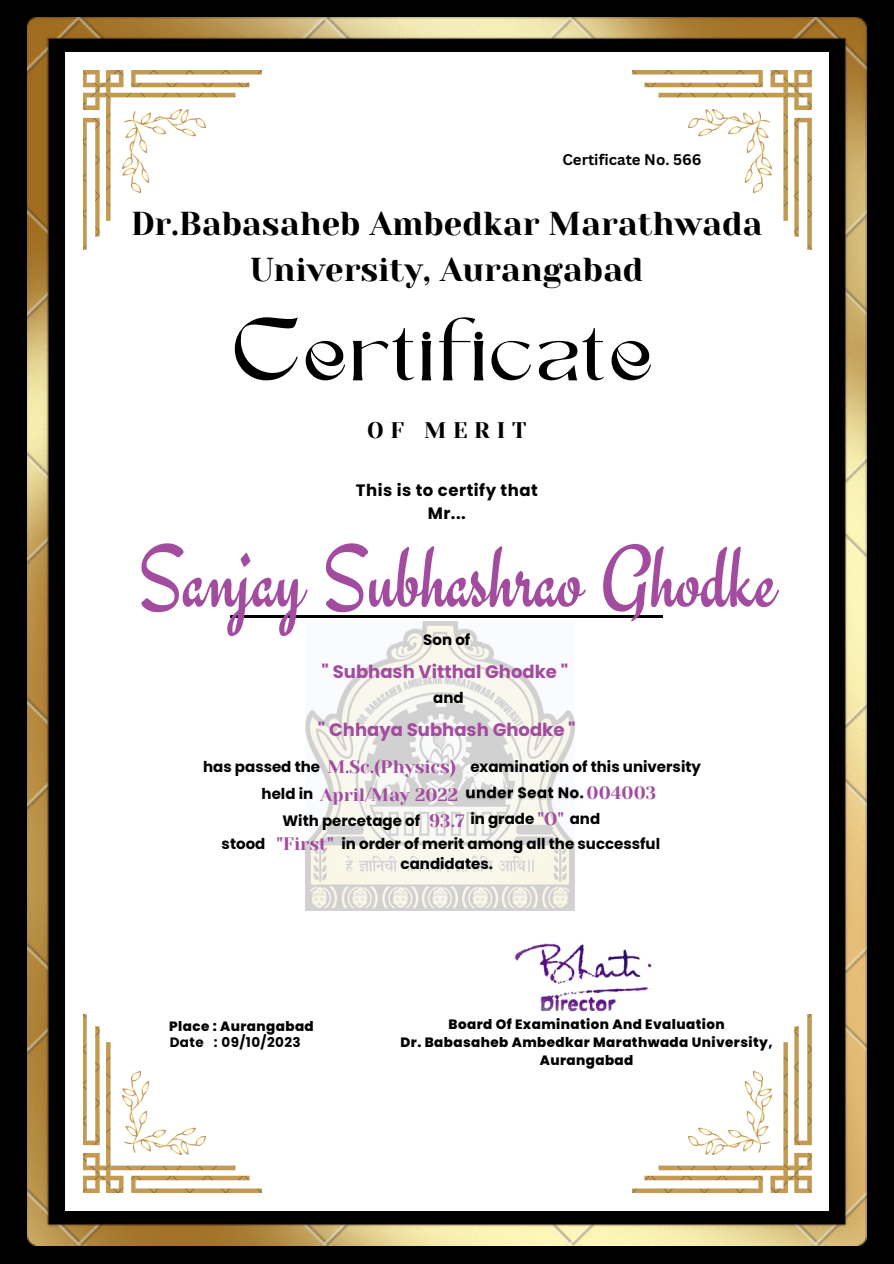
<style>
.page{position:relative;width:894px;height:1264px;background:#fff}
.page>*{position:absolute;margin:0;border:0;box-sizing:border-box;transform-origin:0 0}
.t1{font:90px "Engagement";color:#a34b9f}
.t2{font:90px "SEGO";color:#000}
.t3{font:33px/46.2px "Yeseva One";color:#000;text-align:center}
.t4{font:22.5px "Yeseva One";letter-spacing:.3em;color:#000}
.t5{font:18px "Yeseva One";color:#a34b9f}
.t6{font:700 18px "Poppins";color:#a34b9f}
.t7{font:700 16.5px/22.5px "Poppins";letter-spacing:.03em;color:#000;text-align:center}
.t8{font:700 15px "Poppins";color:#000}
.t9{font:700 15px "Canva Sans";color:#000}
.t10{font:800 13.5px "Poppins";letter-spacing:.03em;color:#000}
.t11{font:700 13.5px "Poppins";letter-spacing:.03em;color:#000}
</style>
<div class="page">
<div style="left:0;top:0;width:893px;height:1263px;background:#000"></div>
<img style="left:27px;top:17px;width:839px;height:1228px">
<div style="left:65px;top:52px;width:763px;height:1158px;background:#fff"></div>
<img style="left:632px;top:71px;width:178px;height:178px">
<img style="left:83px;top:71px;width:178px;height:178px">
<img style="left:632px;top:1014px;width:178px;height:178px">
<img style="left:83px;top:1014px;width:178px;height:178px">
<svg style="left:230px;top:615px;width:432px;height:3px"></svg>
<img style="left:122px;top:1071px;width:84px;height:83px">
<img style="left:688px;top:1071px;width:83px;height:83px">
<img style="left:122px;top:109px;width:84px;height:83px">
<img style="left:688px;top:109px;width:83px;height:83px">
<img style="left:305px;top:621px;width:269px;height:289px">
<img style="left:514px;top:943px;width:155px;height:77px">
<img style="left:460px;top:782px;width:124px;height:23px">
<p class="t9" style="left:562px;top:149px;width:141px">Certificate No. 566</p>
<h4 class="t3" style="left:131px;top:200px;width:633px">Dr.Babasaheb Ambedkar Marathwada<br>University, Aurangabad</h4>
<p class="t2" style="left:235px;top:313px;width:425px">Certificate</p>
<h6 class="t4" style="left:367px;top:417px;width:161px">OF MERIT</h6>
<p class="t7" style="left:356px;top:479px;width:183px">This is to certify that<br>Mr...</p>
<h5 class="t1" style="left:138px;top:525px;width:641px">Sanjay Subhashrao Ghodke</h5>
<h5 class="t8" style="left:423px;top:629px;width:49px">Son of</h5>
<p class="t6" style="left:321px;top:658px;width:248px">" Subhash Vitthal Ghodke "</p>
<p class="t8" style="left:433px;top:687px;width:32px">and</p>
<p class="t6" style="left:318px;top:717px;width:259px">" Chhaya Subhash Ghodke "</p>
<h6 class="t5" style="left:327px;top:756px;width:130px">M.Sc.(Physics)</h6>
<p class="t8" style="left:470px;top:756px;width:232px">examination of this university</p>
<p class="t5" style="left:320px;top:784px;width:139px">April/May 2022</p>
<p class="t5" style="left:586px;top:782px;width:71px">004003</p>
<h6 class="t8" style="left:282px;top:810px;width:139px">With percetage of</h6>
<p class="t5" style="left:429px;top:810px;width:37px">93.7</p>
<p class="t8" style="left:203px;top:756px;width:118px">has passed the</p>
<p class="t8" style="left:261px;top:783px;width:53px">held in</p>
<p class="t5" style="left:276px;top:833px;width:59px">"First"</p>
<p class="t8" style="left:470px;top:807px;width:65px">in grade</p>
<p class="t5" style="left:537px;top:808px;width:28px">"O"</p>
<p class="t8" style="left:569px;top:808px;width:32px">and</p>
<p class="t8" style="left:341px;top:833px;width:320px">in order of merit among all the successful</p>
<p class="t8" style="left:221px;top:833px;width:45px">stood</p>
<h6 class="t10" style="left:169px;top:1017px;width:146px">Place : Aurangabad</h6>
<h6 class="t11" style="left:170px;top:1032px;width:132px">Date : 09/10/2023</h6>
<p class="t8" style="left:400px;top:853px;width:94px">candidates.</p>
<p class="t10" style="left:448px;top:1015px;width:277px">Board Of Examination And Evaluation</p>
<p class="t10" style="left:400px;top:1033px;width:373px">Dr. Babasaheb Ambedkar Marathwada University,</p>
<p class="t10" style="left:539px;top:1051px;width:95px">Aurangabad</p>
</div>
